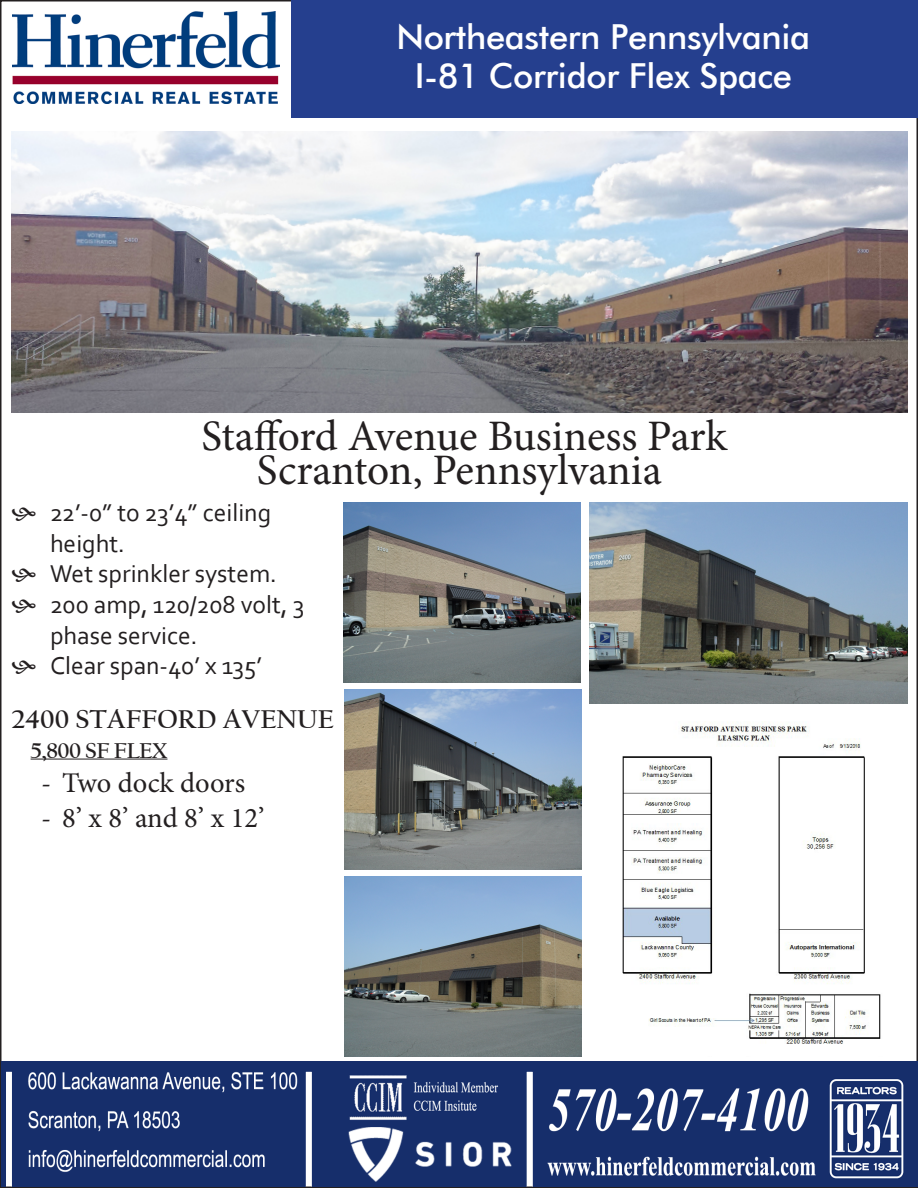
<style>
.page{position:relative;width:918px;height:1188px;background:#fff}
.page>*{position:absolute;margin:0;border:0;box-sizing:border-box;transform-origin:0 0}
.Location_title{font:43.5px "Minion Pro";letter-spacing:-.005em;color:#231f20}
.Page_Title{font:500 34.5px/39px "Futura BT";letter-spacing:-.01em;color:#fff;text-align:center}
.BP_2{font:28.5px "Minion Pro";letter-spacing:-.005em;color:#231f20}
.address{font:700 27px "Californian FB";color:#231f20}
.BP_3{font:25.5px/30.6px "Corbel";color:#231f20}
.address_copy{font:700 22.5px "Californian FB";letter-spacing:-.02em;color:#231f20}
</style>
<div class="page">
<div style="left:291px;top:0;width:627px;height:118px;background:#253f8e"></div>
<img style="left:13px;top:11px;width:266px;height:92px">
<img style="left:2px;top:1062px;width:916px;height:124px">
<hr style="left:31px;top:759px;width:137px;height:1px;background:#231f20">
<img style="left:11px;top:131px;width:897px;height:281px">
<img style="left:622px;top:721px;width:259px;height:323px">
<img style="left:344px;top:502px;width:236px;height:180px">
<img style="left:590px;top:502px;width:318px;height:202px">
<img style="left:345px;top:877px;width:237px;height:180px">
<img style="left:345px;top:689px;width:237px;height:180px">
<p class="Page_Title" style="left:396px;top:17px;width:415px">Northeastern Pennsylvania<br>I-81 Corridor Flex Space</p>
<p class="Location_title" style="left:201px;top:407px;width:527px">Stafford Avenue Business Park</p>
<p class="Location_title" style="left:257px;top:441px;width:406px">Scranton, Pennsylvania</p>
<p class="BP_3" style="left:50px;top:497px;width:223px">22’-0” to 23’4” ceiling height.</p>
<p class="BP_3" style="left:50px;top:558px;width:228px">Wet sprinkler system.</p>
<p class="BP_3" style="left:50px;top:589px;width:256px">200 amp, 120/208 volt, 3 phase service.</p>
<p class="BP_3" style="left:50px;top:650px;width:213px">Clear span-40’ x 135’</p>
<p class="address" style="left:11px;top:704px;width:324px">2400 STAFFORD AVENUE</p>
<p class="address_copy" style="left:31px;top:738px;width:138px">5,800 SF FLEX</p>
<p class="BP_2" style="left:41px;top:764px;width:206px">- Two dock doors</p>
<p class="BP_2" style="left:41px;top:798px;width:225px">- 8’ x 8’ and 8’ x 12’</p>
</div>
